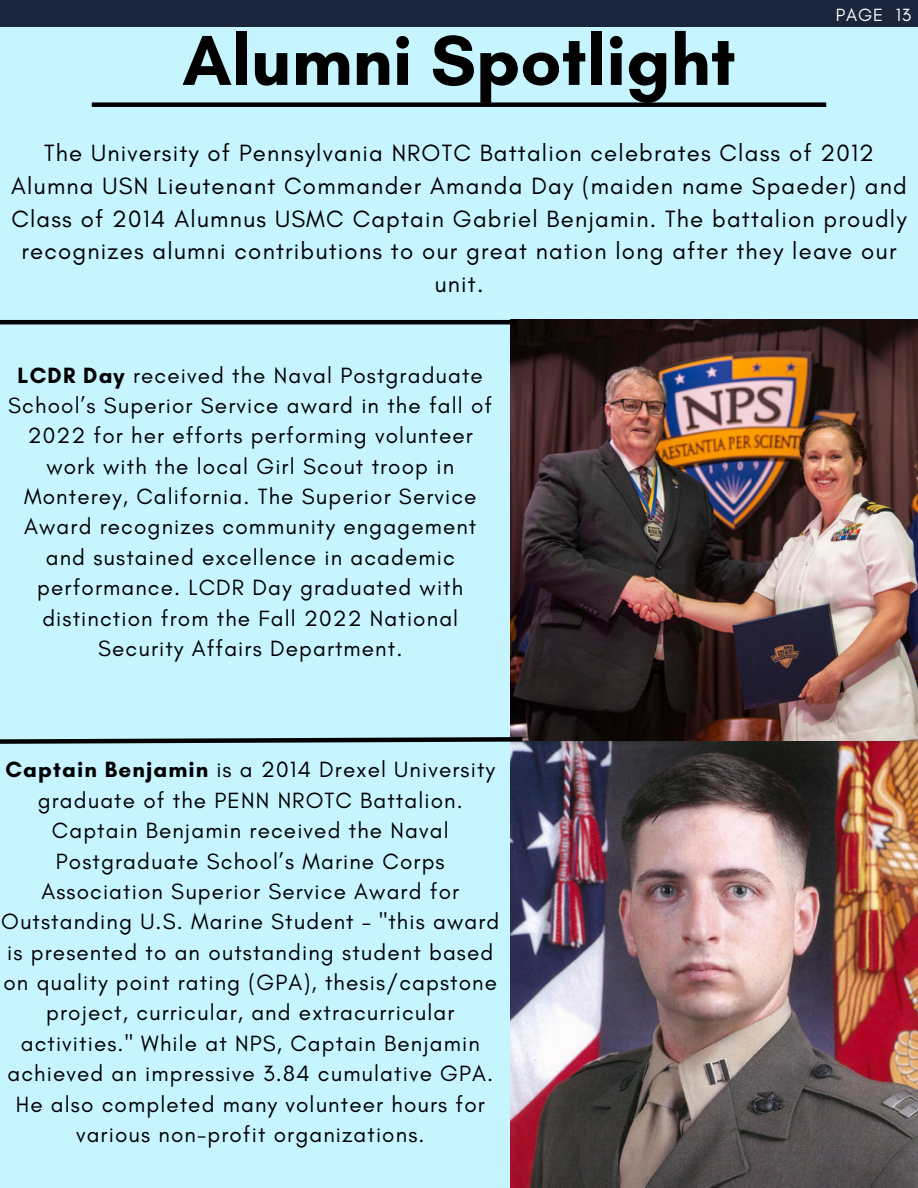
<style>
.page{position:relative;width:918px;height:1188px;background:#c6f4ff}
.page>*{position:absolute;margin:0;border:0;box-sizing:border-box;transform-origin:0 0}
.t1{font:700 72px "Glacial Indifference";color:#000}
.t2{font:24px/32.7px "Glacial Indifference";letter-spacing:.05em;color:#000;text-align:center}
.t3{font:22.5px/30.3px "Glacial Indifference";letter-spacing:.05em;color:#000;text-align:center}
.t4{font:18px "Glacial Indifference";letter-spacing:.05em;color:#fff}
.s1{font-weight:700}
</style>
<div class="page">
<img style="left:510px;top:320px;width:408px;height:868px">
<hr style="left:0;top:320px;width:515px;height:4px;background:#000">
<div style="left:92px;top:102px;width:734px;height:5px;background:#000"></div>
<div style="left:0;top:0;width:918px;height:27px;background:#1b253c"></div>
<svg style="left:0;top:735px;width:527px;height:11px"></svg>
<p class="t1" style="left:182px;top:16px;width:555px">Alumni Spotlight</p>
<p class="t4" style="left:836px;top:4px;width:77px">PAGE 13</p>
<p class="t2" style="left:11px;top:137px;width:897px">The University of Pennsylvania NROTC Battalion celebrates Class of 2012<br>Alumna USN Lieutenant Commander Amanda Day (maiden name Spaeder) and Class of 2014 Alumnus USMC Captain Gabriel Benjamin. The battalion proudly recognizes alumni contributions to our great nation long after they leave our unit.</p>
<p class="t3" style="left:8px;top:360px;width:486px"><span class="s1">LCDR Day</span> received the Naval Postgraduate School’s Superior Service award in the fall of 2022 for her efforts performing volunteer work with the local Girl Scout troop in Monterey, California. The Superior Service Award recognizes community engagement and sustained excellence in academic performance. LCDR Day graduated with distinction from the Fall 2022 National Security Affairs Department.</p>
<p class="t3" style="left:1px;top:754px;width:500px"><span class="s1">Captain Benjamin</span> is a 2014 Drexel University graduate of the PENN NROTC Battalion.<br>Captain Benjamin received the Naval Postgraduate School’s Marine Corps Association Superior Service Award for Outstanding U.S. Marine Student – "this award is presented to an outstanding student based on quality point rating (GPA), thesis/capstone project, curricular, and extracurricular activities." While at NPS, Captain Benjamin achieved an impressive 3.84 cumulative GPA.<br>He also completed many volunteer hours for various non-profit organizations.</p>
</div>
